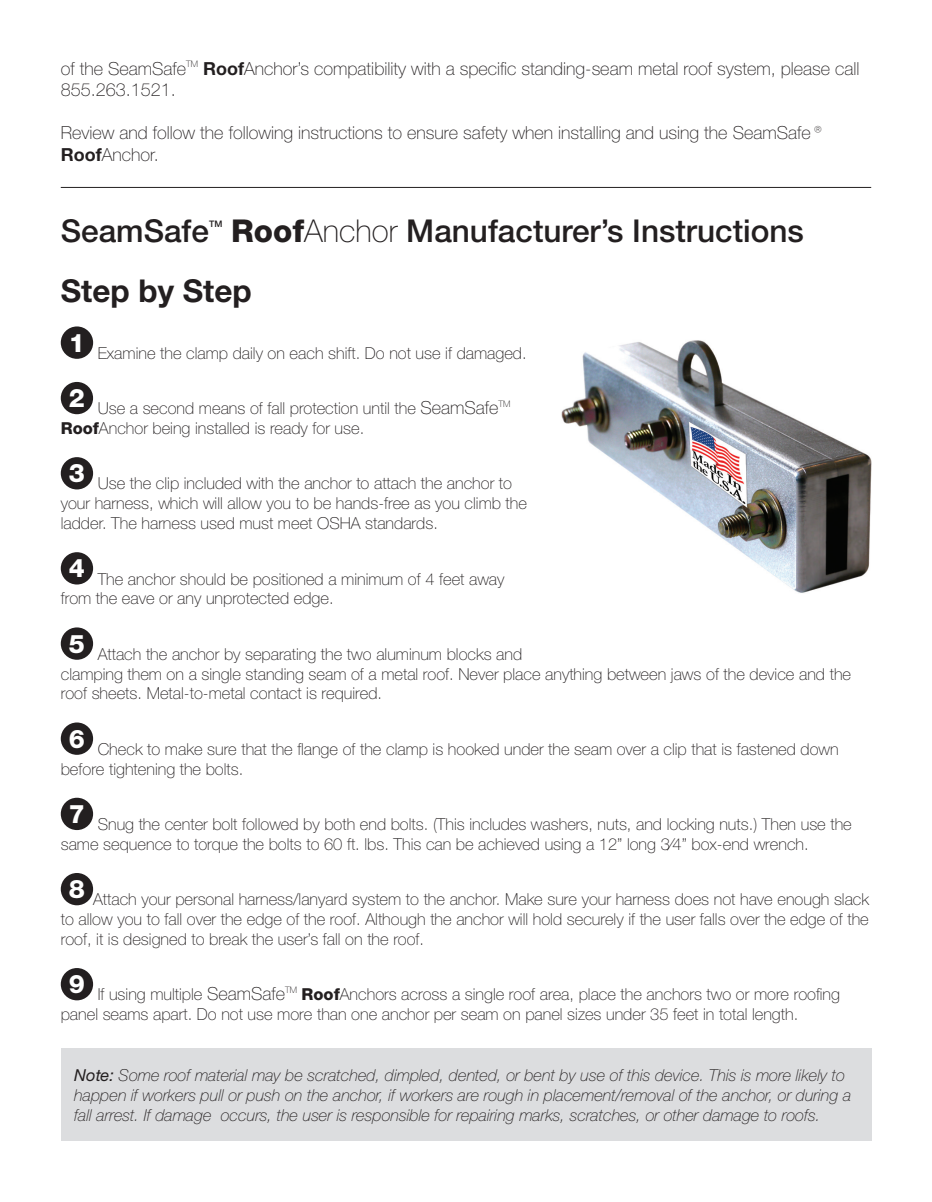
<style>
.page{position:relative;width:932px;height:1202px;background:#fff}
.page>*{position:absolute;margin:0;border:0;box-sizing:border-box;transform-origin:0 0}
.t1{font:500 31.5px/59.4px "Helvetica Neue CE";color:#231f20}
.t2{font:100 18px/21.6px "Helvetica Neue CE";color:#231f20}
.t3{font:100 16.5px/19.8px "Helvetica Neue CE";color:#231f20}
.t4{font:italic 100 16.5px/19.8px "Helvetica Neue CE";color:#231f20}
.t5{font:500 9px "Helvetica Neue CE";color:#231f20}
.s1{font-weight:700}
.s2{font-weight:800}
.s3{font-weight:100}
.s4{font-size:18px}
.s5{font-weight:400}
</style>
<div class="page">
<hr style="left:61px;top:187px;width:810px;height:1px;background:#231f20">
<div style="left:61px;top:326px;width:32px;height:33px;background:#231f20;border-radius:50%"></div>
<div style="left:61px;top:382px;width:32px;height:32px;background:#231f20;border-radius:50%"></div>
<div style="left:61px;top:457px;width:32px;height:32px;background:#231f20;border-radius:50%"></div>
<div style="left:61px;top:552px;width:32px;height:32px;background:#231f20;border-radius:50%"></div>
<div style="left:61px;top:627px;width:32px;height:33px;background:#231f20;border-radius:50%"></div>
<div style="left:61px;top:722px;width:32px;height:33px;background:#231f20;border-radius:50%"></div>
<div style="left:61px;top:797px;width:32px;height:33px;background:#231f20;border-radius:50%"></div>
<div style="left:61px;top:873px;width:32px;height:32px;background:#231f20;border-radius:50%"></div>
<div style="left:61px;top:968px;width:32px;height:32px;background:#231f20;border-radius:50%"></div>
<div style="left:61px;top:1048px;width:810px;height:93px;background:#dcdddf"></div>
<img style="left:561px;top:340px;width:310px;height:253px">
<p class="t2" style="left:61px;top:58px;width:800px">of the SeamSafe<sup>TM</sup> <span class="s1">Roof</span>Anchor’s compatibility with a specific standing-seam metal roof system, please call<br>855.263.1521.</p>
<p class="t2" style="left:61px;top:123px;width:765px">Review and follow the following instructions to ensure safety when installing and using the SeamSafe®<br><span class="s1">Roof</span>Anchor.</p>
<h1 class="t1" style="left:61px;top:201px;width:150px">SeamSafe</h1>
<p class="t5" style="left:209px;top:218px;width:15px">TM</p>
<h1 class="t1" style="left:61px;top:201px;width:744px;text-indent:170px"><span class="s2">Roof</span><span class="s3">Anchor</span> Manufacturer’s Instructions<br><span class="s1">Step by Step</span></h1>
<p class="t3" style="left:69px;top:343px;width:459px"><sup>1</sup> Examine the clamp daily on each shift. Do not use if damaged.</p>
<p class="t3" style="left:61px;top:399px;width:451px;text-indent:8px"><sup>2</sup> Use a second means of fall protection until the <span class="s4">SeamSafe</span><sup>TM<br></sup><span class="s2">Roof</span>Anchor being installed is ready for use.</p>
<p class="t3" style="left:61px;top:474px;width:468px;text-indent:8px"><sup>3</sup> Use the clip included with the anchor to attach the anchor to your harness, which will allow you to be hands-free as you climb the ladder. The harness used must meet OSHA standards.</p>
<p class="t3" style="left:61px;top:569px;width:445px;text-indent:8px"><sup>4</sup> The anchor should be positioned a minimum of 4 feet away from the eave or any unprotected edge.</p>
<p class="t3" style="left:61px;top:644px;width:791px;text-indent:8px"><sup>5</sup> Attach the anchor by separating the two aluminum blocks and<br>clamping them on a single standing seam of a metal roof. Never place anything between jaws of the device and the roof sheets. Metal-to-metal contact is required.</p>
<p class="t3" style="left:61px;top:739px;width:779px;text-indent:8px"><sup>6</sup> Check to make sure that the flange of the clamp is hooked under the seam over a clip that is fastened down before tightening the bolts.</p>
<p class="t3" style="left:61px;top:814px;width:792px;text-indent:8px"><sup>7</sup> Snug the center bolt followed by both end bolts. (This includes washers, nuts, and locking nuts.) Then use the same sequence to torque the bolts to 60 ft. lbs. This can be achieved using a 12” long 3⁄4” box-end wrench.</p>
<p class="t3" style="left:61px;top:889px;width:809px;text-align:justify;text-indent:8px"><sup>8</sup> Attach your personal harness/lanyard system to the anchor. Make sure your harness does not have enough slack to allow you to fall over the edge of the roof. Although the anchor will hold securely if the user falls over the edge of the roof, it is designed to break the user’s fall on the roof.</p>
<p class="t3" style="left:61px;top:985px;width:780px;text-indent:8px"><sup>9</sup> If using multiple <span class="s4">SeamSafe</span><sup>TM</sup> <span class="s2">Roof</span>Anchors across a single roof area, place the anchors two or more roofing panel seams apart. Do not use more than one anchor per seam on panel sizes under 35 feet in total length.</p>
<p class="t4" style="left:74px;top:1065px;width:778px"><span class="s5">Note:</span> Some roof material may be scratched, dimpled, dented, or bent by use of this device. This is more likely to happen if workers pull or push on the anchor, if workers are rough in placement/removal of the anchor, or during a fall arrest. If damage occurs, the user is responsible for repairing marks, scratches, or other damage to roofs.</p>
</div>
